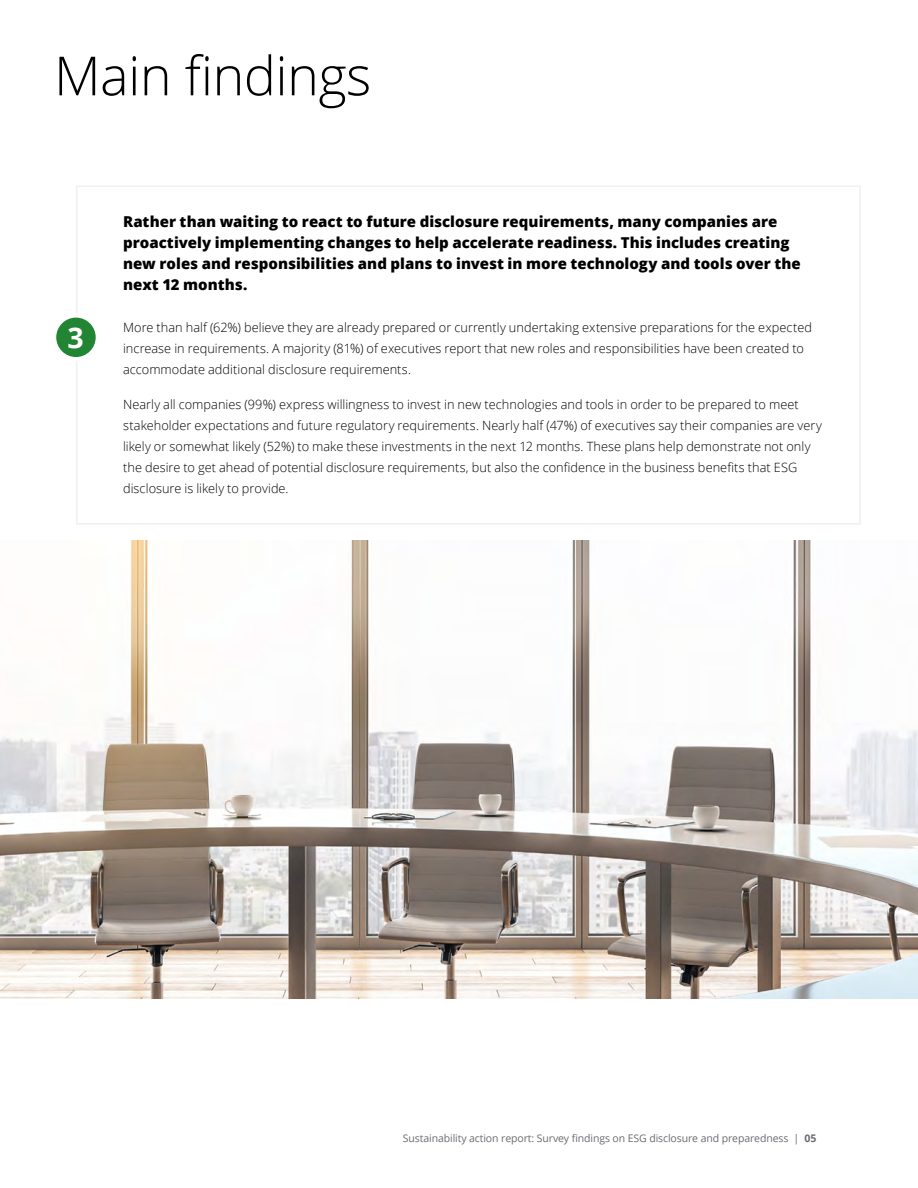
<style>
.page{position:relative;width:918px;height:1188px;background:#fff}
.page>*{position:absolute;margin:0;border:0;box-sizing:border-box;transform-origin:0 0}
.t1{font:300 54px "Open Sans";letter-spacing:-.01em;color:#000}
.t2{font:700 28.5px "Open Sans";color:#fff}
.t3{font:800 15px/21px "Open Sans";color:#000}
.t4{font:300 12.75px/21px "Open Sans";letter-spacing:.005em;color:#000}
.t5{font:10.5px "Open Sans";letter-spacing:-.01em;color:#6a6c71}
.s1{font-weight:700}
</style>
<div class="page">
<div style="left:76px;top:185px;width:785px;height:340px;border:2px solid #e1e1e0"></div>
<div style="left:54px;top:315px;width:44px;height:44px;background:#218534;border-radius:50%"></div>
<div style="left:52px;top:313px;width:48px;height:49px;border:4px solid #fff;border-radius:50%"></div>
<img style="left:0;top:540px;width:918px;height:459px">
<h1 class="t1" style="left:54px;top:39px;width:319px">Main findings</h1>
<h2 class="t2" style="left:68px;top:318px;width:18px">3</h2>
<p class="t3" style="left:123px;top:210px;width:679px">Rather than waiting to react to future disclosure requirements, many companies are proactively implementing changes to help accelerate readiness. This includes creating new roles and responsibilities and plans to invest in more technology and tools over the next 12 months.</p>
<p class="t4" style="left:123px;top:317px;width:690px">More than half (62%) believe they are already prepared or currently undertaking extensive preparations for the expected increase in requirements. A majority (81%) of executives report that new roles and responsibilities have been created to accommodate additional disclosure requirements.</p>
<p class="t4" style="left:123px;top:393px;width:700px">Nearly all companies (99%) express willingness to invest in new technologies and tools in order to be prepared to meet stakeholder expectations and future regulatory requirements. Nearly half (47%) of executives say their companies are very likely or somewhat likely (52%) to make these investments in the next 12 months. These plans help demonstrate not only the desire to get ahead of potential disclosure requirements, but also the confidence in the business benefits that ESG disclosure is likely to provide.</p>
<p class="t5" style="left:403px;top:1131px;width:415px">Sustainability action report: Survey findings on ESG disclosure and preparedness | <span class="s1">05</span></p>
</div>
